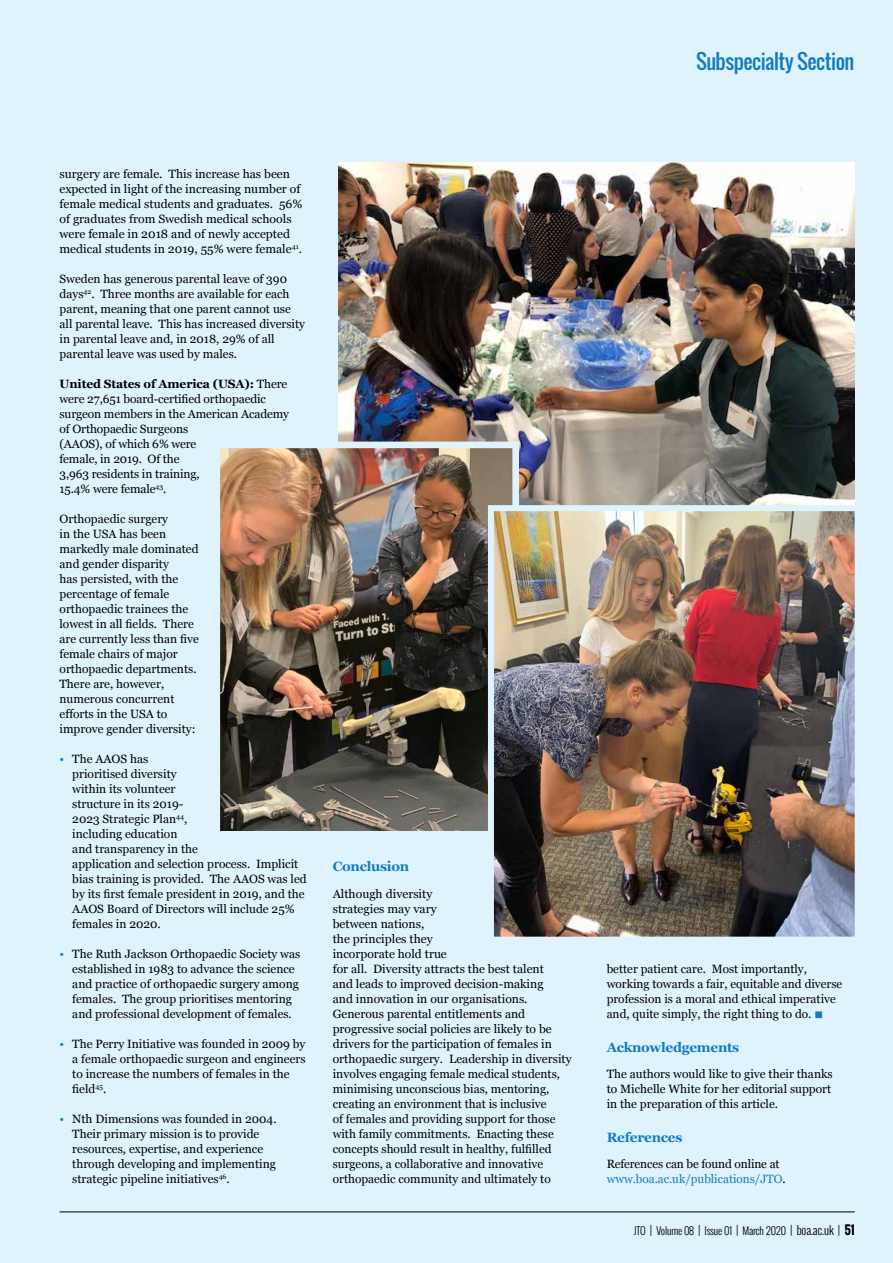
<style>
.page{position:relative;width:893px;height:1263px;background:#dff3fd}
.page>*{position:absolute;margin:0;border:0;box-sizing:border-box;transform-origin:0 0}
.t1{font:20.25px "Oswald";letter-spacing:-.02em;color:#137cc1}
.t2{font:700 13.5px "Georgia";letter-spacing:-.02em;color:#137cc1}
.t3{font:12px/15px "Georgia";color:#000}
.t4{font:12px/15px "Georgia";letter-spacing:-.01em;color:#137cc1}
.t5{font:300 10.5px "Oswald";letter-spacing:-.02em;color:#000}
.s1{font-weight:700}
.s2{color:#137cc1}
.s3{color:#000}
.s4{font-size:12px}
.s5{font-weight:700;font-size:12px}
</style>
<div class="page">
<hr style="left:60px;top:1211px;width:795px;height:1px;background:#000">
<img style="left:339px;top:163px;width:516px;height:342px">
<img style="left:221px;top:450px;width:290px;height:380px">
<div style="left:213px;top:442px;width:306px;height:396px;border:7px solid #dff3fd"></div>
<img style="left:495px;top:512px;width:359px;height:424px">
<div style="left:488px;top:505px;width:373px;height:438px;border:6px solid #dff3fd"></div>
<h1 class="t1" style="left:696px;top:46px;width:160px">Subspecialty Section</h1>
<p class="t3" style="left:60px;top:165px;width:244px">surgery are female. This increase has been expected in light of the increasing number of female medical students and graduates. 56% of graduates from Swedish medical schools were female in 2018 and of newly accepted medical students in 2019, 55% were female<sup>41</sup>.</p>
<p class="t3" style="left:60px;top:270px;width:247px">Sweden has generous parental leave of 390 days<sup>42</sup>. Three months are available for each parent, meaning that one parent cannot use all parental leave. This has increased diversity in parental leave and, in 2018, 29% of all parental leave was used by males.</p>
<p class="t3" style="left:60px;top:375px;width:231px"><span class="s1">United States of America (USA):</span> There were 27,651 board-certified orthopaedic surgeon members in the American Academy of Orthopaedic Surgeons<br>(AAOS), of which 6% were<br>female, in 2019. Of the<br>3,963 residents in training,<br>15.4% were female<sup>43</sup>.</p>
<p class="t3" style="left:60px;top:510px;width:141px">Orthopaedic surgery<br>in the USA has been markedly male dominated and gender disparity<br>has persisted, with the percentage of female orthopaedic trainees the lowest in all fields. There are currently less than five female chairs of major orthopaedic departments.<br>There are, however, numerous concurrent efforts in the USA to improve gender diversity:</p>
<p class="t3" style="left:72px;top:750px;width:236px;text-indent:-13px"><span class="s2">•</span> The AAOS has<br>prioritised diversity<br>within its volunteer<br>structure in its 2019-<br>2023 Strategic Plan<sup>44</sup>,<br>including education<br>and transparency in the<br>application and selection process. Implicit bias training is provided. The AAOS was led by its first female president in 2019, and the<br>AAOS Board of Directors will include 25% females in 2020.</p>
<p class="t3" style="left:72px;top:945px;width:230px;text-indent:-13px"><span class="s2">•</span> The Ruth Jackson Orthopaedic Society was established in 1983 to advance the science and practice of orthopaedic surgery among females. The group prioritises mentoring and professional development of females.</p>
<p class="t3" style="left:72px;top:1035px;width:235px;text-indent:-13px"><span class="s2">•</span> The Perry Initiative was founded in 2009 by a female orthopaedic surgeon and engineers to increase the numbers of females in the field<sup>45</sup>.</p>
<p class="t3" style="left:72px;top:1110px;width:206px;text-indent:-13px"><span class="s2">•</span> Nth Dimensions was founded in 2004.<br>Their primary mission is to provide resources, expertise, and experience through developing and implementing strategic pipeline initiatives<sup>46</sup>.</p>
<p class="t2" style="left:333px;top:856px;width:78px">Conclusion</p>
<p class="t3" style="left:333px;top:885px;width:240px">Although diversity<br>strategies may vary<br>between nations,<br>the principles they<br>incorporate hold true<br>for all. Diversity attracts the best talent<br>and leads to improved decision-making<br>and innovation in our organisations.<br>Generous parental entitlements and progressive social policies are likely to be drivers for the participation of females in orthopaedic surgery. Leadership in diversity involves engaging female medical students, minimising unconscious bias, mentoring, creating an environment that is inclusive<br>of females and providing support for those with family commitments. Enacting these concepts should result in healthy, fulfilled surgeons, a collaborative and innovative orthopaedic community and ultimately to</p>
<p class="t3" style="left:607px;top:960px;width:237px">better patient care. Most importantly, working towards a fair, equitable and diverse profession is a moral and ethical imperative and, quite simply, the right thing to do. <span class="s2">■</span></p>
<p class="t2" style="left:607px;top:1037px;width:134px">Acknowledgements</p>
<p class="t3" style="left:607px;top:1065px;width:228px;text-align:justify">The authors would like to give their thanks to Michelle White for her editorial support in the preparation of this article.</p>
<p class="t2" style="left:607px;top:1127px;width:77px">References</p>
<p class="t4" style="left:607px;top:1155px;width:181px"><span class="s3">References can be found online at </span>www.boa.ac.uk/publications/JTO<span class="s3">.</span></p>
<p class="t5" style="left:634px;top:1223px;width:222px">JTO <span class="s4">|</span> Volume 08 <span class="s4">|</span> Issue 01 <span class="s4">|</span> March 2020 <span class="s4">| boa.ac.uk |</span> <span class="s5">51</span></p>
</div>
